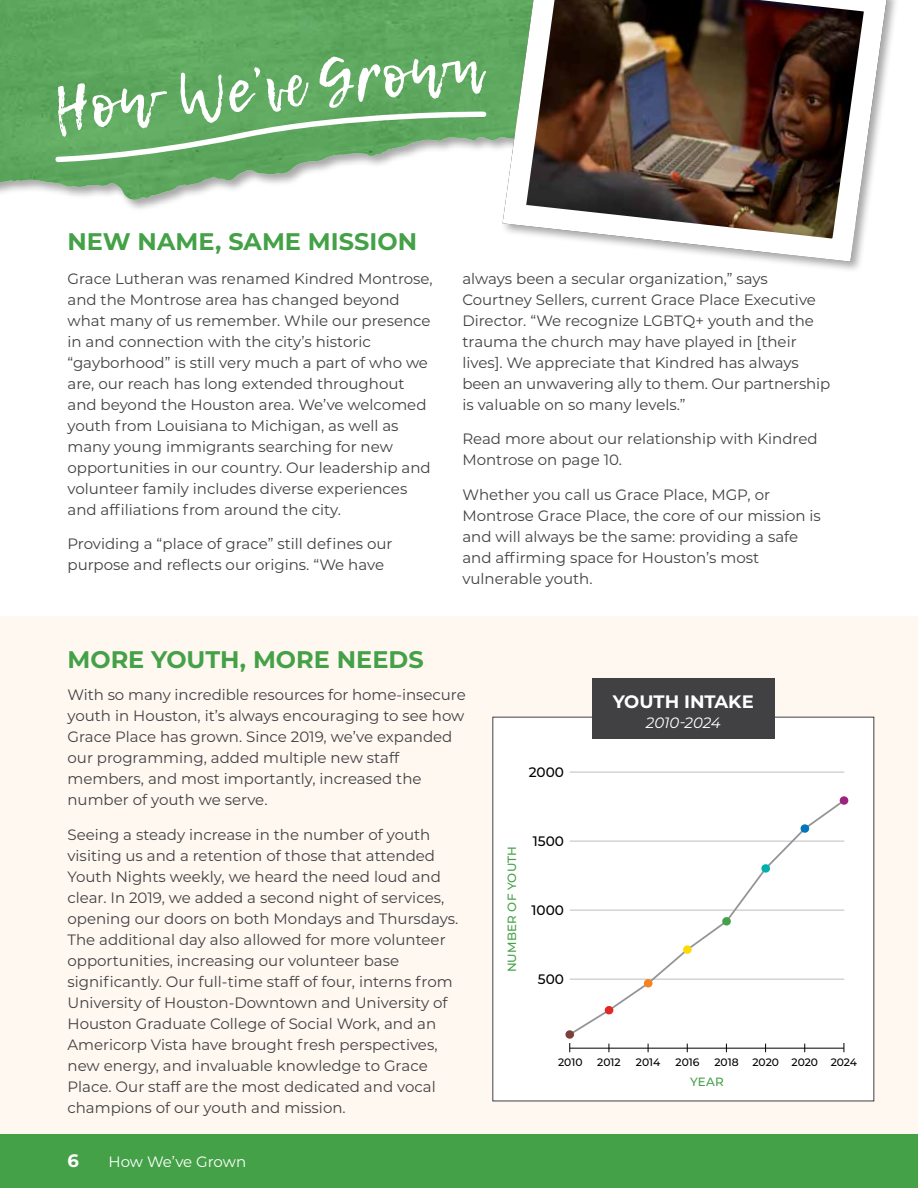
<style>
.page{position:relative;width:918px;height:1188px;background:#fff}
.page>*{position:absolute;margin:0;border:0;box-sizing:border-box;transform-origin:0 0}
.t1{font:61.05px "Lemon Tuesday";color:#fff}
.t2{font:700 24px "Montserrat";color:#44a147}
.t3{font:700 18px "Montserrat";color:#fff}
.t4{font:15px/21px "Montserrat";color:#414042}
.t5{font:15px "Montserrat";letter-spacing:-.015em;color:#fff}
.t6{font:italic 15px "Montserrat";letter-spacing:-.005em;color:#fff}
.t7{font:500 13.65px "Montserrat";color:#000}
.t8{font:500 12px "Montserrat";letter-spacing:.015em;color:#44a147}
.t9{font:500 10.8px "Montserrat";letter-spacing:-.005em;color:#000}
</style>
<div class="page">
<div style="left:0;top:617px;width:918px;height:565px;background:#fff8f1"></div>
<div style="left:0;top:1134px;width:918px;height:54px;background:#44a147"></div>
<img style="left:0;top:0;width:500px;height:202px">
<svg style="left:53px;top:107px;width:436px;height:58px;background:#7db77e"></svg>
<div style="left:500px;top:0;width:399px;height:274px;background:#000;opacity:.35"></div>
<img style="left:504px;top:0;width:382px;height:261px">
<div style="left:493px;top:717px;width:381px;height:384px;background:#fff"></div>
<hr style="left:570px;top:772px;width:274px;height:1px;background:#bcbec0">
<svg style="left:565px;top:799px;width:282px;height:253px"></svg>
<div style="left:722px;top:917px;width:9px;height:8px;background:#44a147;border-radius:4px"></div>
<div style="left:761px;top:864px;width:9px;height:9px;background:#00b0ad;border-radius:4px"></div>
<div style="left:801px;top:824px;width:8px;height:9px;background:#0076bb;border-radius:4px"></div>
<div style="left:840px;top:796px;width:8px;height:9px;background:#9e237e;border-radius:4px"></div>
<div style="left:592px;top:679px;width:183px;height:60px;background:#414042"></div>
<h1 class="t1" style="left:51px;top:75px;width:430px;rotate:-6deg">How We’ve Grown</h1>
<h2 class="t2" style="left:68px;top:224px;width:351px">NEW NAME, SAME MISSION</h2>
<p class="t4" style="left:68px;top:267px;width:367px">Grace Lutheran was renamed Kindred Montrose, and the Montrose area has changed beyond what many of us remember. While our presence in and connection with the city’s historic “gayborhood” is still very much a part of who we are, our reach has long extended throughout and beyond the Houston area. We’ve welcomed youth from Louisiana to Michigan, as well as many young immigrants searching for new opportunities in our country. Our leadership and volunteer family includes diverse experiences and affiliations from around the city.</p>
<p class="t4" style="left:68px;top:533px;width:327px">Providing a “place of grace” still defines our purpose and reflects our origins. “We have</p>
<h2 class="t2" style="left:68px;top:642px;width:358px">MORE YOUTH, MORE NEEDS</h2>
<p class="t4" style="left:462px;top:267px;width:369px">always been a secular organization,” says Courtney Sellers, current Grace Place Executive Director. “We recognize LGBTQ+ youth and the trauma the church may have played in [their lives]. We appreciate that Kindred has always been an unwavering ally to them. Our partnership is valuable on so many levels.”</p>
<p class="t4" style="left:462px;top:428px;width:357px">Read more about our relationship with Kindred<br>Montrose on page 10.</p>
<p class="t4" style="left:462px;top:483px;width:360px">Whether you call us Grace Place, MGP, or Montrose Grace Place, the core of our mission is and will always be the same: providing a safe and affirming space for Houston’s most vulnerable youth.</p>
<p class="t4" style="left:68px;top:684px;width:400px">With so many incredible resources for home-insecure youth in Houston, it’s always encouraging to see how Grace Place has grown. Since 2019, we’ve expanded our programming, added multiple new staff members, and most importantly, increased the number of youth we serve.</p>
<p class="t4" style="left:68px;top:824px;width:392px">Seeing a steady increase in the number of youth visiting us and a retention of those that attended Youth Nights weekly, we heard the need loud and clear. In 2019, we added a second night of services, opening our doors on both Mondays and Thursdays.<br>The additional day also allowed for more volunteer opportunities, increasing our volunteer base significantly. Our full-time staff of four, interns from University of Houston-Downtown and University of Houston Graduate College of Social Work, and an Americorp Vista have brought fresh perspectives, new energy, and invaluable knowledge to Grace Place. Our staff are the most dedicated and vocal champions of our youth and mission.</p>
<p class="t3" style="left:68px;top:1147px;width:13px">6</p>
<p class="t5" style="left:109px;top:1151px;width:139px">How We’ve Grown</p>
<p class="t7" style="left:529px;top:763px;width:37px">2000</p>
<p class="t8" style="left:504px;top:972px;width:128px;rotate:-90deg">NUMBER OF YOUTH</p>
<p class="t7" style="left:533px;top:832px;width:33px">1500</p>
<p class="t7" style="left:531px;top:901px;width:34px">1000</p>
<p class="t7" style="left:538px;top:970px;width:28px">500</p>
<p class="t3" style="left:613px;top:688px;width:142px">YOUTH INTAKE</p>
<p class="t6" style="left:646px;top:712px;width:76px">2010-2024</p>
<p class="t9" style="left:558px;top:1055px;width:26px">2010</p>
<p class="t9" style="left:597px;top:1055px;width:25px">2012</p>
<p class="t9" style="left:636px;top:1055px;width:26px">2014</p>
<p class="t9" style="left:676px;top:1055px;width:25px">2016</p>
<p class="t9" style="left:714px;top:1055px;width:26px">2018</p>
<p class="t9" style="left:752px;top:1055px;width:106px">2020 2020 2024</p>
<p class="t8" style="left:690px;top:1074px;width:35px">YEAR</p>
</div>
